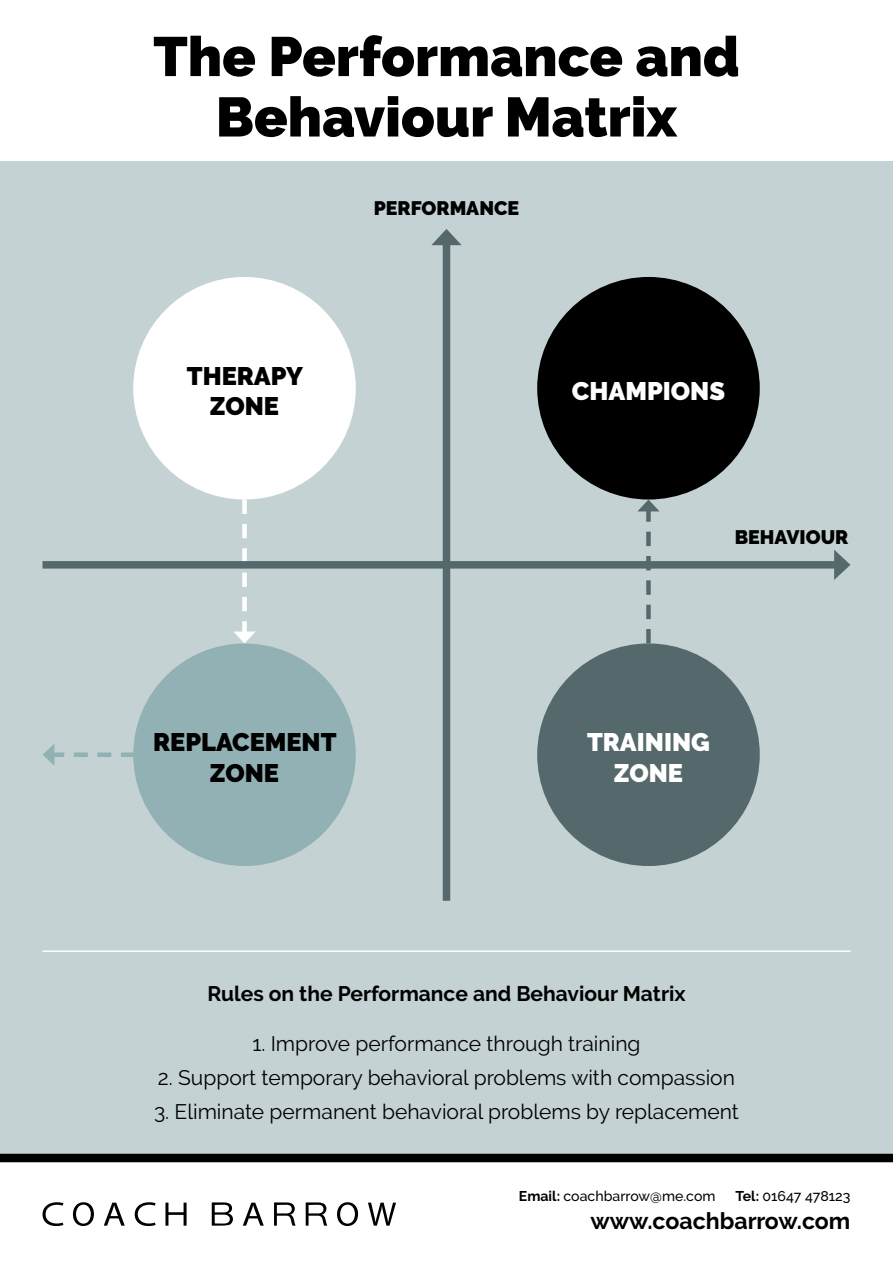
<style>
.page{position:relative;width:893px;height:1263px;background:#fff}
.page>*{position:absolute;margin:0;border:0;box-sizing:border-box;transform-origin:0 0}
.t1{font:900 55.35px/60.4px "Raleway";color:#000;text-align:center}
.t2{font:900 25.35px/30.5px "Raleway";color:#000;text-align:center}
.t3{font:900 25.35px/30.5px "Raleway";color:#fff;text-align:center}
.t4{font:700 23.1px "Raleway";color:#000}
.t5{font:21px "Raleway";color:#000}
.t6{font:700 21px "Raleway";color:#000}
.t7{font:900 19.5px "Raleway";color:#000}
.t8{font:500 14.1px "Raleway";color:#000}
.s1{font-weight:700}
</style>
<div class="page">
<div style="left:0;top:162px;width:893px;height:996px;background:#c4d2d4"></div>
<svg style="left:43px;top:744px;width:90px;height:22px"></svg>
<svg style="left:43px;top:1202px;width:353px;height:24px"></svg>
<div style="left:0;top:1154px;width:893px;height:8px;background:#000"></div>
<hr style="left:43px;top:950px;width:807px;height:2px;background:#fff">
<div style="left:443px;top:239px;width:7px;height:662px;background:#55686b"></div>
<svg style="left:431px;top:229px;width:31px;height:16px"></svg>
<svg style="left:637px;top:499px;width:23px;height:144px"></svg>
<svg style="left:234px;top:499px;width:21px;height:144px"></svg>
<div style="left:537px;top:277px;width:223px;height:222px;background:#000;border-radius:50%"></div>
<div style="left:133px;top:277px;width:223px;height:222px;background:#fff;border-radius:50%"></div>
<div style="left:537px;top:643px;width:223px;height:223px;background:#55686b;border-radius:50%"></div>
<div style="left:133px;top:643px;width:223px;height:223px;background:#91b1b5;border-radius:50%"></div>
<div style="left:43px;top:561px;width:797px;height:8px;background:#55686b"></div>
<svg style="left:834px;top:550px;width:16px;height:30px"></svg>
<h1 class="t1" style="left:153px;top:27px;width:588px">The Performance and<br>Behaviour Matrix</h1>
<p class="t2" style="left:187px;top:361px;width:118px">THERAPY<br>ZONE</p>
<p class="t7" style="left:374px;top:196px;width:147px">PERFORMANCE</p>
<p class="t3" style="left:572px;top:376px;width:155px">CHAMPIONS</p>
<p class="t7" style="left:735px;top:526px;width:115px">BEHAVIOUR</p>
<p class="t2" style="left:153px;top:727px;width:185px">REPLACEMENT<br>ZONE</p>
<p class="t3" style="left:587px;top:727px;width:124px">TRAINING<br>ZONE</p>
<p class="t6" style="left:207px;top:981px;width:480px">Rules on the Performance and Behaviour Matrix</p>
<p class="t5" style="left:252px;top:1031px;width:390px">1. Improve performance through training</p>
<p class="t5" style="left:158px;top:1065px;width:578px">2. Support temporary behavioral problems with compassion</p>
<p class="t5" style="left:154px;top:1099px;width:586px">3. Eliminate permanent behavioral problems by replacement</p>
<p class="t8" style="left:519px;top:1188px;width:198px"><span class="s1">Email:</span> coachbarrow@me.com</p>
<p class="t8" style="left:736px;top:1188px;width:116px"><span class="s1">Tel:</span> 01647 478123</p>
<p class="t4" style="left:590px;top:1207px;width:262px">www.coachbarrow.com</p>
</div>
